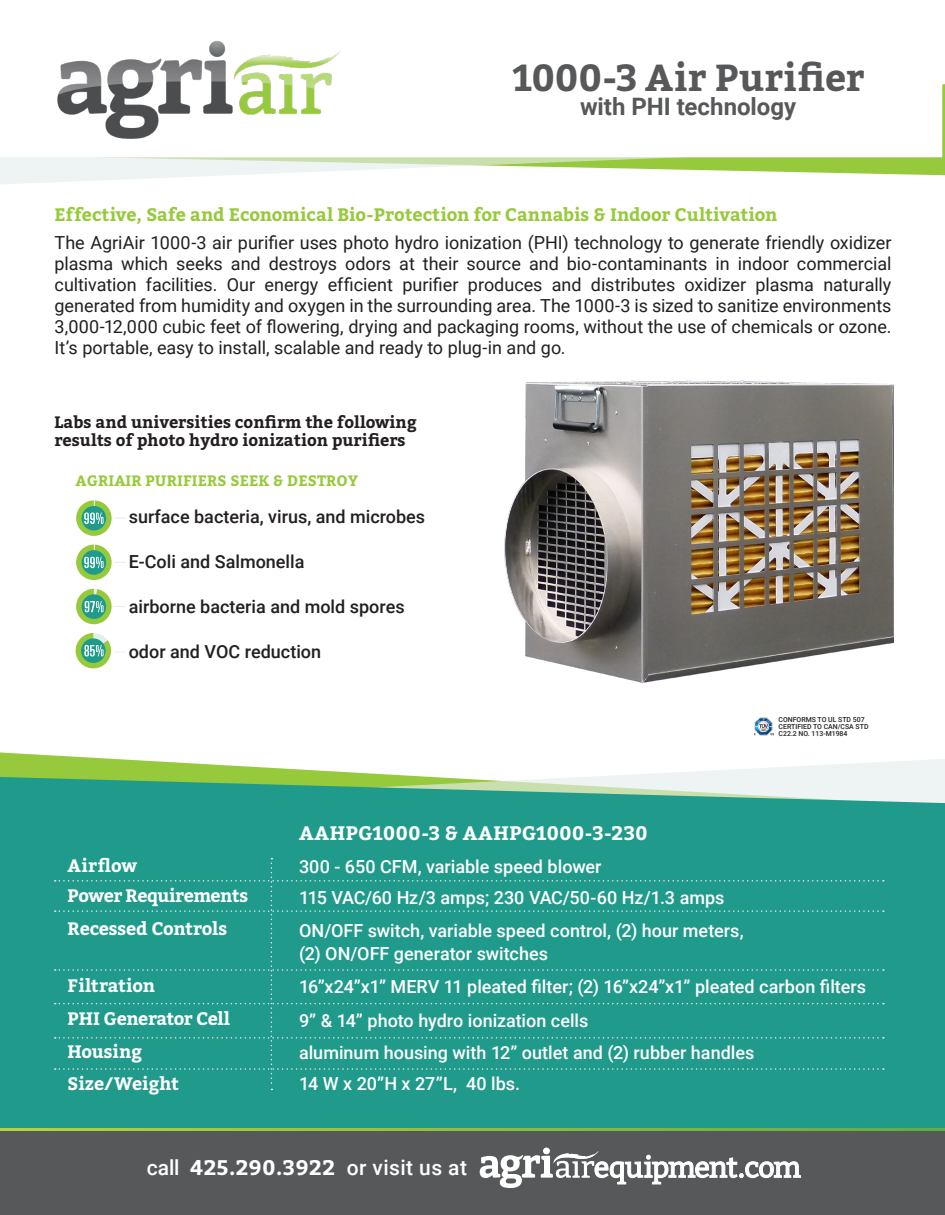
<style>
.page{position:relative;width:945px;height:1215px;background:#fff}
.page>*{position:absolute;margin:0;border:0;box-sizing:border-box;transform-origin:0 0}
.t1{font:700 37.5px "Bitter";color:#57585a}
.t2{font:700 24px "Roboto";color:#57585a}
.t3{font:500 21px "Roboto";letter-spacing:.02em;color:#fff}
.t4{font:700 19.5px "Bitter";letter-spacing:.01em;color:#fff}
.t5{font:18px/21px "Roboto";letter-spacing:-.005em;color:#231f20;text-align:justify}
.t6{font:500 18px "Roboto";color:#fff}
.t7{font:500 18px "Roboto";color:#231f20}
.t8{font:700 18px/32.5px "Bitter";letter-spacing:-.015em;color:#fff}
.t9{font:700 18px "Bitter";letter-spacing:-.005em;color:#97c93c}
.t10{font:700 16.5px/18px "Bitter";color:#231f20}
.t11{font:700 15px "Bitter";letter-spacing:.01em;color:#97c93c}
.t12{font:500 6.9px/6.9px "Roboto";color:#231f20}
.s1{font-family:"Bitter";font-weight:700}
</style>
<div class="page">
<svg style="left:76px;top:589px;width:49px;height:35px"></svg>
<svg style="left:76px;top:500px;width:36px;height:36px"></svg>
<div style="left:82px;top:506px;width:24px;height:25px;background:#1f9a8b;border-radius:50%"></div>
<svg style="left:84px;top:500px;width:20px;height:24px"></svg>
<svg style="left:76px;top:545px;width:36px;height:35px"></svg>
<div style="left:82px;top:550px;width:24px;height:25px;background:#1f9a8b;border-radius:50%"></div>
<svg style="left:84px;top:545px;width:20px;height:23px"></svg>
<svg style="left:76px;top:633px;width:50px;height:35px"></svg>
<svg style="left:817px;top:84px;width:128px;height:91px;background:#9fcd4b"></svg>
<svg style="left:0;top:157px;width:817px;height:27px"></svg>
<svg style="left:817px;top:84px;width:125px;height:73px"></svg>
<svg style="left:0;top:752px;width:128px;height:25px;background:#a8d15b"></svg>
<svg style="left:128px;top:759px;width:817px;height:18px"></svg>
<svg style="left:0;top:777px;width:945px;height:351px;background:#2fa08f"></svg>
<div style="left:0;top:1131px;width:945px;height:84px;background:#57585a"></div>
<svg style="left:0;top:1128px;width:945px;height:3px;background:#8abf41"></svg>
<div style="left:55px;top:858px;width:829px;height:232px;background:#1f9a8b"></div>
<img style="left:57px;top:40px;width:284px;height:99px">
<svg style="left:754px;top:718px;width:20px;height:18px"></svg>
<img style="left:504px;top:380px;width:390px;height:303px">
<div style="left:543px;top:1148px;width:7px;height:6px;background:#fff;border-radius:50%"></div>
<svg style="left:480px;top:1150px;width:321px;height:38px"></svg>
<p class="t1" style="left:512px;top:49px;width:354px">1000-3 Air Purifier</p>
<p class="t2" style="left:580px;top:90px;width:218px">with PHI technology</p>
<p class="t9" style="left:55px;top:200px;width:724px">Effective, Safe and Economical Bio-Protection for Cannabis &amp; Indoor Cultivation</p>
<p class="t5" style="left:55px;top:232px;width:838px">The AgriAir 1000-3 air purifier uses photo hydro ionization (PHI) technology to generate friendly oxidizer plasma which seeks and destroys odors at their source and bio-contaminants in indoor commercial cultivation facilities. Our energy efficient purifier produces and distributes oxidizer plasma naturally generated from humidity and oxygen in the surrounding area. The 1000-3 is sized to sanitize environments 3,000-12,000 cubic feet of flowering, drying and packaging rooms, without the use of chemicals or ozone.<br>It’s portable, easy to install, scalable and ready to plug-in and go.</p>
<p class="t10" style="left:55px;top:413px;width:364px">Labs and universities confirm the following results of photo hydro ionization purifiers</p>
<p class="t11" style="left:76px;top:469px;width:284px">AGRIAIR PURIFIERS SEEK &amp; DESTROY</p>
<p class="t7" style="left:129px;top:504px;width:298px">surface bacteria, virus, and microbes</p>
<p class="t7" style="left:129px;top:549px;width:177px">E-Coli and Salmonella</p>
<p class="t7" style="left:129px;top:594px;width:278px">airborne bacteria and mold spores</p>
<p class="t7" style="left:129px;top:639px;width:194px">odor and VOC reduction</p>
<p class="t12" style="left:779px;top:716px;width:91px">CONFORMS TO UL STD 507<br>CERTIFIED TO CAN/CSA STD<br>C22.2 NO. 113-M1984</p>
<p class="t8" style="left:68px;top:850px;width:182px;line-height:30px">Airflow<br>Power Requirements</p>
<p class="t8" style="left:68px;top:912px;width:161px">Recessed Controls</p>
<p class="t8" style="left:68px;top:969px;width:164px">Filtration<br>PHI Generator Cell<br>Housing<br>Size/Weight</p>
<p class="t4" style="left:299px;top:818px;width:350px">AAHPG1000-3 &amp; AAHPG1000-3-230</p>
<p class="t6" style="left:299px;top:854px;width:304px">300 - 650 CFM, variable speed blower</p>
<p class="t6" style="left:299px;top:885px;width:427px">115 VAC/60 Hz/3 amps; 230 VAC/50-60 Hz/1.3 amps</p>
<p class="t6" style="left:299px;top:918px;width:446px">ON/OFF switch, variable speed control, (2) hour meters,</p>
<p class="t6" style="left:299px;top:941px;width:251px">(2) ON/OFF generator switches</p>
<p class="t6" style="left:299px;top:974px;width:569px">16”x24”x1” MERV 11 pleated filter; (2) 16”x24”x1” pleated carbon filters</p>
<p class="t6" style="left:299px;top:1008px;width:291px">9” &amp; 14” photo hydro ionization cells</p>
<p class="t6" style="left:299px;top:1040px;width:457px">aluminum housing with 12” outlet and (2) rubber handles</p>
<p class="t6" style="left:299px;top:1071px;width:223px">14 W x 20”H x 27”L, 40 lbs.</p>
<p class="t3" style="left:147px;top:1153px;width:322px">call <span class="s1">425.290.3922</span> or visit us at</p>
</div>
